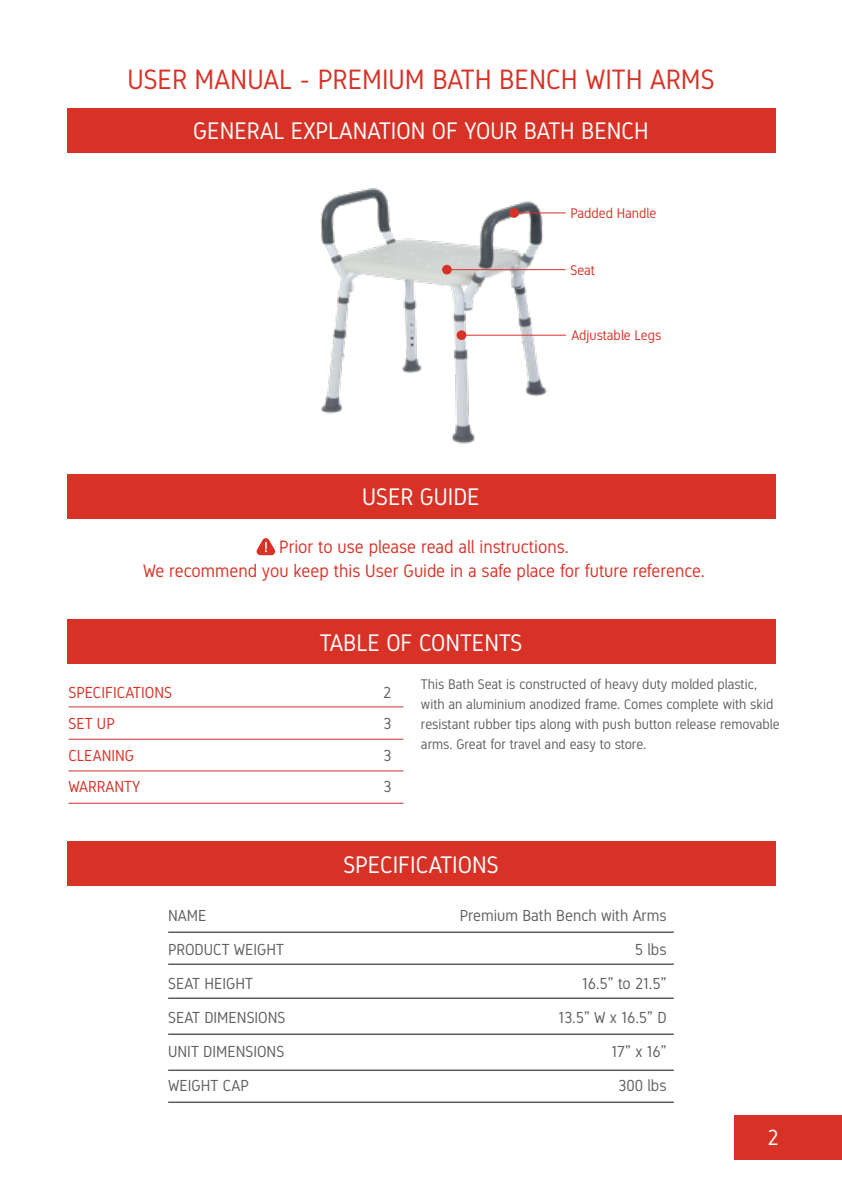
<style>
.page{position:relative;width:842px;height:1191px;background:#fff}
.page>*{position:absolute;margin:0;border:0;box-sizing:border-box;transform-origin:0 0}
.t1{font:28px "Gidole";color:#d83227}
.t2{font:24px "Gidole";color:#fff}
.t3{font:22px "Gidole";color:#fff}
.t4{font:18px/24px "Gidole";color:#d83227;text-align:center}
.t5{font:16px/34px "Gidole";color:#5f6060;text-align:justify}
.t6{font:16px/34px "Gidole";color:#5f6061}
.t7{font:16px/31.4px "Gidole";color:#d83227}
.t8{font:14px/20px "Gidole";color:#5f6060}
.t9{font:14px "Gidole";color:#d83227}
</style>
<div class="page">
<div style="left:67px;top:108px;width:708px;height:44px;background:#d83227"></div>
<div style="left:67px;top:474px;width:708px;height:44px;background:#d83227"></div>
<div style="left:67px;top:620px;width:708px;height:44px;background:#d83227"></div>
<div style="left:67px;top:842px;width:708px;height:44px;background:#d83227"></div>
<img style="left:320px;top:188px;width:245px;height:256px">
<div style="left:509px;top:208px;width:10px;height:10px;background:#d83227;border-radius:50%"></div>
<hr style="left:517px;top:212px;width:49px;height:1px;background:#d83227">
<div style="left:442px;top:265px;width:10px;height:9px;background:#d83227;border-radius:50%"></div>
<hr style="left:450px;top:269px;width:115px;height:1px;background:#d83227">
<div style="left:456px;top:330px;width:10px;height:10px;background:#d83227;border-radius:50%"></div>
<hr style="left:465px;top:335px;width:101px;height:1px;background:#d83227">
<svg style="left:256px;top:538px;width:20px;height:17px"></svg>
<hr style="left:68px;top:706px;width:335px;height:1px;background:#ce3134">
<hr style="left:68px;top:739px;width:335px;height:1px;background:#ce3134">
<hr style="left:68px;top:770px;width:335px;height:1px;background:#ce3134">
<hr style="left:68px;top:803px;width:335px;height:1px;background:#ce3134">
<hr style="left:168px;top:931px;width:506px;height:2px;background:#5d5d5d">
<hr style="left:168px;top:963px;width:506px;height:2px;background:#5d5d5d">
<hr style="left:168px;top:997px;width:506px;height:2px;background:#5d5d5d">
<hr style="left:168px;top:1033px;width:506px;height:2px;background:#5d5d5d">
<hr style="left:168px;top:1069px;width:506px;height:2px;background:#5d5d5d">
<hr style="left:168px;top:1101px;width:506px;height:2px;background:#5d5d5d">
<div style="left:734px;top:1115px;width:108px;height:44px;background:#d83227"></div>
<h1 class="t1" style="left:127px;top:62px;width:589px">USER MANUAL - PREMIUM BATH BENCH WITH ARMS</h1>
<h2 class="t2" style="left:193px;top:117px;width:457px">GENERAL EXPLANATION OF YOUR BATH BENCH</h2>
<p class="t9" style="left:570px;top:205px;width:87px">Padded Handle</p>
<p class="t9" style="left:570px;top:262px;width:26px">Seat</p>
<h2 class="t2" style="left:362px;top:483px;width:119px">USER GUIDE</h2>
<p class="t9" style="left:571px;top:327px;width:91px">Adjustable Legs</p>
<p class="t4" style="left:143px;top:535px;width:563px">Prior to use please read all instructions.<br>We recommend you keep this User Guide in a safe place for future reference.</p>
<h2 class="t2" style="left:320px;top:628px;width:204px">TABLE OF CONTENTS</h2>
<p class="t7" style="left:68px;top:676px;width:105px">SPECIFICATIONS<br>SET UP<br>CLEANING<br>WARRANTY</p>
<p class="t5" style="left:383px;top:676px;width:10px;line-height:31.4px">2<br>3<br>3<br>3</p>
<p class="t8" style="left:421px;top:674px;width:360px">This Bath Seat is constructed of heavy duty molded plastic, with an aluminium anodized frame. Comes complete with skid resistant rubber tips along with push button release removable arms. Great for travel and easy to store.</p>
<h2 class="t2" style="left:343px;top:850px;width:157px">SPECIFICATIONS</h2>
<p class="t6" style="left:168px;top:898px;width:119px">NAME<br>PRODUCT WEIGHT<br>SEAT HEIGHT<br>SEAT DIMENSIONS<br>UNIT DIMENSIONS<br>WEIGHT CAP</p>
<p class="t5" style="left:460px;top:898px;width:208px;text-align:right">Premium Bath Bench with Arms<br>5 lbs<br>16.5” to 21.5”<br>13.5” W x 16.5” D<br>17” x 16”<br>300 lbs</p>
<h3 class="t3" style="left:767px;top:1124px;width:13px">2</h3>
</div>
